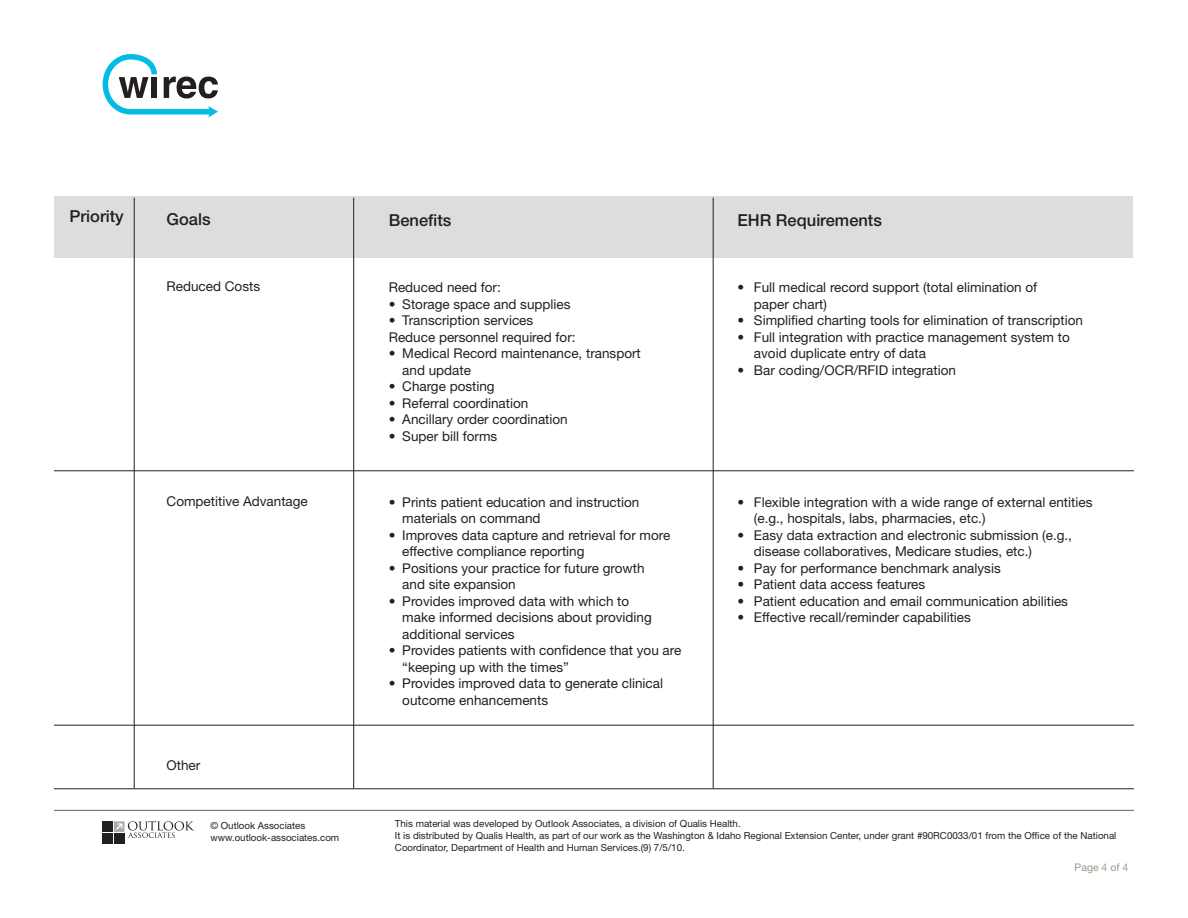
<style>
.page{position:relative;width:1188px;height:918px;background:#fff}
.page>*{position:absolute;margin:0;border:0;box-sizing:border-box;transform-origin:0 0}
.t1{font:500 16.5px "Helvetica Neue LT Std";color:#231f20}
.t2{font:13.5px/16.5px "Helvetica Neue LT Std";color:#231f20}
.t3{font:10.5px "Helvetica Neue LT Std";color:#a1998c}
.t4{font:9.75px/12.6px "Helvetica Neue LT Std";color:#231f20}
</style>
<div class="page">
<svg style="left:103px;top:54px;width:115px;height:64px"></svg>
<svg style="left:114px;top:821px;width:80px;height:22px"></svg>
<div style="left:103px;top:821px;width:10px;height:11px;background:#231f20"></div>
<div style="left:103px;top:833px;width:10px;height:10px;background:#231f20"></div>
<div style="left:114px;top:833px;width:10px;height:10px;background:#231f20"></div>
<hr style="left:54px;top:810px;width:1080px;height:1px;background:#636366">
<div style="left:127px;top:840px;width:49px;height:6px;background:#fff"></div>
<div style="left:55px;top:196px;width:1078px;height:61px;background:#dcdddf"></div>
<hr style="left:54px;top:470px;width:1080px;height:1px;background:#231f20">
<hr style="left:54px;top:725px;width:1080px;height:1px;background:#231f20">
<hr style="left:134px;top:198px;width:1px;height:590px;background:#231f20">
<hr style="left:353px;top:198px;width:1px;height:590px;background:#231f20">
<hr style="left:713px;top:198px;width:1px;height:590px;background:#231f20">
<hr style="left:54px;top:788px;width:1080px;height:1px;background:#231f20">
<p class="t1" style="left:69px;top:206px;width:56px">Priority</p>
<p class="t1" style="left:167px;top:210px;width:46px">Goals</p>
<p class="t2" style="left:167px;top:278px;width:95px">Reduced Costs</p>
<p class="t2" style="left:167px;top:493px;width:143px">Competitive Advantage</p>
<p class="t2" style="left:167px;top:757px;width:35px">Other</p>
<p class="t4" style="left:210px;top:819px;width:97px">© Outlook Associates</p>
<p class="t4" style="left:210px;top:831px;width:130px">www.outlook-associates.com</p>
<p class="t1" style="left:389px;top:211px;width:64px">Benefits</p>
<p class="t2" style="left:389px;top:279px;width:114px">Reduced need for:</p>
<p class="t2" style="left:389px;top:296px;width:183px">• Storage space and supplies</p>
<p class="t2" style="left:389px;top:312px;width:146px">• Transcription services</p>
<p class="t2" style="left:389px;top:329px;width:188px">Reduce personnel required for:</p>
<p class="t2" style="left:389px;top:345px;width:254px">• Medical Record maintenance, transport</p>
<p class="t2" style="left:402px;top:362px;width:70px">and update</p>
<p class="t2" style="left:389px;top:378px;width:107px">• Charge posting</p>
<p class="t2" style="left:389px;top:395px;width:141px">• Referral coordination</p>
<p class="t2" style="left:389px;top:411px;width:181px">• Ancillary order coordination</p>
<p class="t2" style="left:389px;top:428px;width:110px">• Super bill forms</p>
<p class="t2" style="left:389px;top:494px;width:252px">• Prints patient education and instruction</p>
<p class="t2" style="left:402px;top:510px;width:140px">materials on command</p>
<p class="t2" style="left:389px;top:527px;width:283px">• Improves data capture and retrieval for more</p>
<p class="t2" style="left:402px;top:543px;width:184px">effective compliance reporting</p>
<p class="t2" style="left:389px;top:560px;width:257px">• Positions your practice for future growth</p>
<p class="t2" style="left:402px;top:576px;width:115px">and site expansion</p>
<p class="t2" style="left:389px;top:593px;width:242px">• Provides improved data with which to</p>
<p class="t2" style="left:402px;top:609px;width:251px">make informed decisions about providing</p>
<p class="t2" style="left:402px;top:626px;width:114px">additional services</p>
<p class="t2" style="left:402px;top:642px;width:281px;text-indent:-14px">• Provides patients with confidence that you are “keeping up with the times”</p>
<p class="t2" style="left:402px;top:675px;width:262px;text-indent:-14px">• Provides improved data to generate clinical outcome enhancements</p>
<p class="t1" style="left:737px;top:211px;width:146px">EHR Requirements</p>
<p class="t2" style="left:737px;top:279px;width:301px">• Full medical record support (total elimination of</p>
<p class="t2" style="left:754px;top:296px;width:75px">paper chart)</p>
<p class="t2" style="left:737px;top:312px;width:347px">• Simplified charting tools for elimination of transcription</p>
<p class="t2" style="left:737px;top:329px;width:334px">• Full integration with practice management system to</p>
<p class="t2" style="left:754px;top:345px;width:174px">avoid duplicate entry of data</p>
<p class="t2" style="left:737px;top:362px;width:220px">• Bar coding/OCR/RFID integration</p>
<p class="t2" style="left:754px;top:494px;width:340px;text-indent:-16px">• Flexible integration with a wide range of external entities (e.g., hospitals, labs, pharmacies, etc.)</p>
<p class="t2" style="left:754px;top:527px;width:320px;text-indent:-16px">• Easy data extraction and electronic submission (e.g., disease collaboratives, Medicare studies, etc.)</p>
<p class="t2" style="left:737px;top:560px;width:265px">• Pay for performance benchmark analysis</p>
<p class="t2" style="left:737px;top:576px;width:189px">• Patient data access features</p>
<p class="t2" style="left:737px;top:593px;width:332px">• Patient education and email communication abilities</p>
<p class="t2" style="left:737px;top:609px;width:235px">• Effective recall/reminder capabilities</p>
<p class="t4" style="left:395px;top:817px;width:347px">This material was developed by Outlook Associates, a division of Qualis Health.</p>
<p class="t4" style="left:395px;top:829px;width:723px">It is distributed by Qualis Health, as part of our work as the Washington &amp; Idaho Regional Extension Center, under grant #90RC0033/01 from the Office of the National<br>Coordinator, Department of Health and Human Services.(9) 7/5/10.</p>
<p class="t3" style="left:1075px;top:861px;width:55px">Page 4 of 4</p>
</div>
